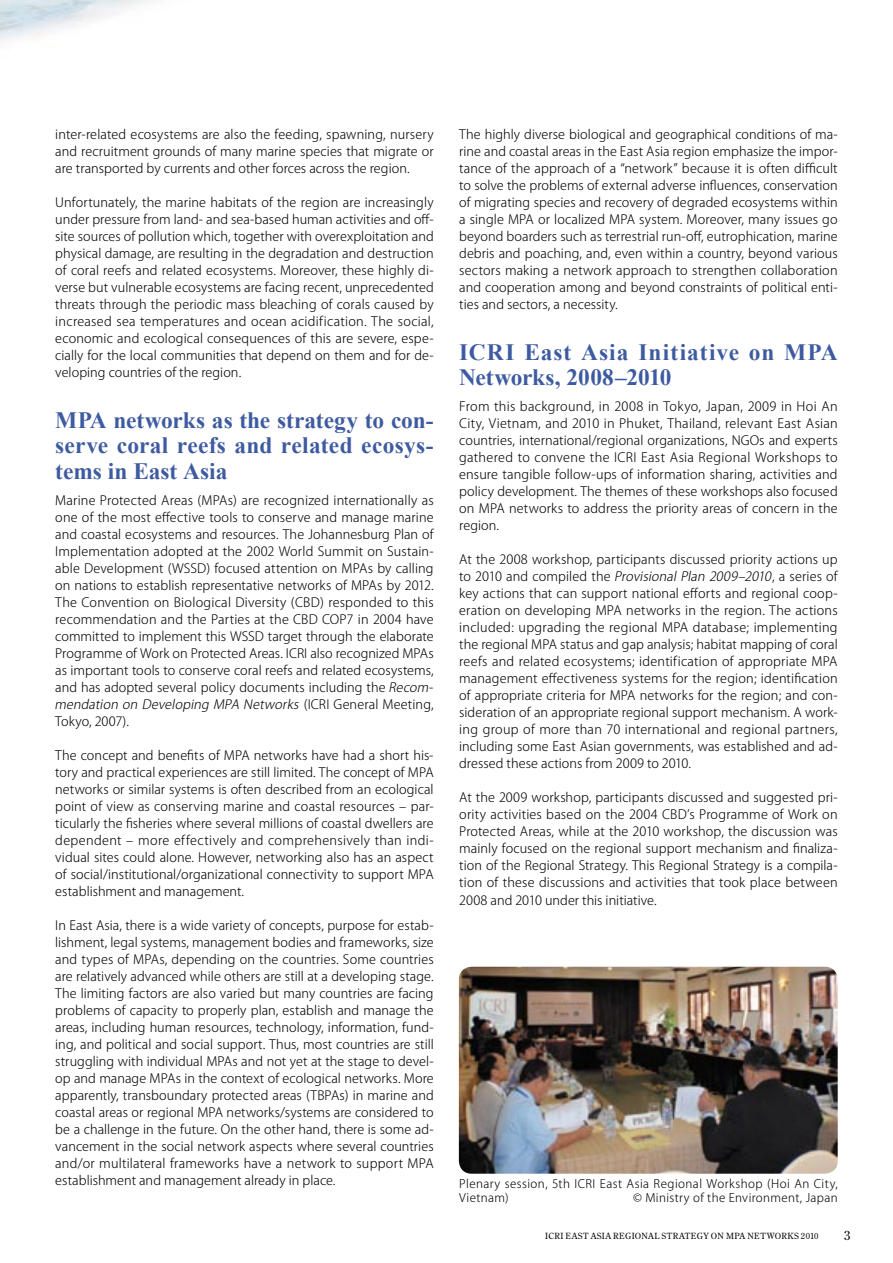
<style>
.page{position:relative;width:893px;height:1263px;background:#fff}
.page>*{position:absolute;margin:0;border:0;box-sizing:border-box;transform-origin:0 0}
.t1{font:700 23.4px/25.5px "Times New Roman";letter-spacing:.01em;color:#3e5ba1;text-align:justify}
.t2{font:700 23.4px/25.5px "Times New Roman";letter-spacing:.03em;color:#3e5ba1}
.t3{font:300 12.75px/17px "Koz Go Pro";letter-spacing:.005em;color:#000;text-align:justify}
.t4{font:300 11.7px/13.8px "Koz Go Pro";letter-spacing:.035em;color:#000}
.t5{font:8.55px "Century Old Style Std";letter-spacing:.05em;color:#000}
.s1{font-style:italic}
.s2{font-family:"Hira Min Pro W3";font-size:12.75px}
.s3{font-size:12.75px}
</style>
<div class="page">
<img style="left:459px;top:967px;width:379px;height:207px">
<p class="t3" style="left:55px;top:126px;width:380px">inter-related ecosystems are also the feeding, spawning, nursery and recruitment grounds of many marine species that migrate or are transported by currents and other forces across the region.</p>
<p class="t3" style="left:55px;top:194px;width:380px">Unfortunately, the marine habitats of the region are increasingly under pressure from land- and sea-based human activities and off&shy;site sources of pollution which, together with overexploitation and physical damage, are resulting in the degradation and destruction of coral reefs and related ecosystems. Moreover, these highly di&shy;verse but vulnerable ecosystems are facing recent, unprecedented threats through the periodic mass bleaching of corals caused by increased sea temperatures and ocean acidification. The social, economic and ecological consequences of this are severe, espe&shy;cially for the local communities that depend on them and for de&shy;veloping countries of the region.</p>
<h1 class="t1" style="left:55px;top:406px;width:380px">MPA networks as the strategy to con&shy;serve coral reefs and related ecosys&shy;tems in East Asia</h1>
<p class="t3" style="left:54px;top:491px;width:383px;text-align:left">Marine Protected Areas (MPAs) are recognized internationally as one of the most effective tools to conserve and manage marine and coastal ecosystems and resources. The Johannesburg Plan of Implementation adopted at the 2002 World Summit on Sustain&shy;able Development (WSSD) focused attention on MPAs by calling on nations to establish representative networks of MPAs by 2012.<br>The Convention on Biological Diversity (CBD) responded to this recommendation and the Parties at the CBD COP7 in 2004 have committed to implement this WSSD target through the elaborate Programme of Work on Protected Areas. ICRI also recognized MPAs as important tools to conserve coral reefs and related ecosystems, and has adopted several policy documents including the <span class="s1">Recom&shy;mendation on Developing MPA Networks</span> ( I C R I G e n e r a l M e e t i n g , Tokyo, 2007).</p>
<p class="t3" style="left:55px;top:747px;width:380px">The concept and benefits of MPA networks have had a short his&shy;tory and practical experiences are still limited. The concept of MPA networks or similar systems is often described from an ecological point of view as conserving marine and coastal resources ‒ par&shy;ticularly the fisheries where several millions of coastal dwellers are dependent ‒ more effectively and comprehensively than indi&shy;vidual sites could alone. However, networking also has an aspect of social/institutional/organizational connectivity to support MPA establishment and management.</p>
<p class="t3" style="left:55px;top:917px;width:380px">In East Asia, there is a wide variety of concepts, purpose for estab&shy;lishment, legal systems, management bodies and frameworks, size and types of MPAs, depending on the countries. Some countries are relatively advanced while others are still at a developing stage.<br>The limiting factors are also varied but many countries are facing problems of capacity to properly plan, establish and manage the areas, including human resources, technology, information, fund&shy;ing, and political and social support. Thus, most countries are still struggling with individual MPAs and not yet at the stage to devel&shy;op and manage MPAs in the context of ecological networks. More apparently, transboundary protected areas (TBPAs) in marine and coastal areas or regional MPA networks/systems are considered to be a challenge in the future. On the other hand, there is some ad&shy;vancement in the social network aspects where several countries and/or multilateral frameworks have a network to support MPA establishment and management already in place.</p>
<p class="t3" style="left:459px;top:126px;width:380px">The highly diverse biological and geographical conditions of ma&shy;rine and coastal areas in the East Asia region emphasize the impor&shy;tance of the approach of a “network” because it is often difficult to solve the problems of external adverse influences, conservation of migrating species and recovery of degraded ecosystems within a single MPA or localized MPA system. Moreover, many issues go beyond boarders such as terrestrial run-off, eutrophication, marine debris and poaching, and, even within a country, beyond various sectors making a network approach to strengthen collaboration and cooperation among and beyond constraints of political enti&shy;ties and sectors, a necessity.</p>
<h1 class="t2" style="left:459px;top:338px;width:380px">ICRI East Asia Initiative on MPA<br>Networks, 2008–2010</h1>
<p class="t3" style="left:459px;top:398px;width:380px">From this background, in 2008 in Tokyo, Japan, 2009 in Hoi An City, Vietnam, and 2010 in Phuket, Thailand, relevant East Asian countries, international/regional organizations, NGOs and experts gathered to convene the ICRI East Asia Regional Workshops to ensure tangible follow-ups of information sharing, activities and policy development. The themes of these workshops also focused on MPA networks to address the priority areas of concern in the region.</p>
<p class="t3" style="left:459px;top:551px;width:380px">At the 2008 workshop, participants discussed priority actions up to 2010 a n d co m p i l e d t h e <span class="s1">Provisional Plan 2009‒2010</span>, a s e r i e s of key actions that can support national efforts and regional coop&shy;eration on developing MPA networks in the region. The actions included: upgrading the regional MPA database; implementing the regional MPA status and gap analysis; habitat mapping of coral reefs and related ecosystems; identification of appropriate MPA management effectiveness systems for the region; identification of appropriate criteria for MPA networks for the region; and con&shy;sideration of an appropriate regional support mechanism. A work&shy;ing group of more than 70 international and regional partners, including some East Asian governments, was established and ad&shy;dressed these actions from 2009 to 2010.</p>
<p class="t3" style="left:459px;top:789px;width:380px">At the 2009 workshop, participants discussed and suggested pri&shy;ority activities based on the 2004 CBDʼs Programme of Work on Protected Areas, while at the 2010 workshop, the discussion was mainly focused on the regional support mechanism and finaliza&shy;tion of the Regional Strategy. This Regional Strategy is a compila&shy;tion of these discussions and activities that took place between 2008 and 2010 under this initiative.</p>
<p class="t4" style="left:459px;top:1177px;width:380px">Plenary session, 5th ICRI East Asia Regional Workshop (Hoi An City,<br>Vietnam)</p>
<p class="t4" style="left:633px;top:1191px;width:206px">© Ministry of the Environment, Japan</p>
<p class="t5" style="left:545px;top:1230px;width:307px">ICRI EAST ASIA REGIONAL STRATEGY ON MPA NETWORKS 2010<span class="s2">　　</span><span class="s3">3</span></p>
</div>
